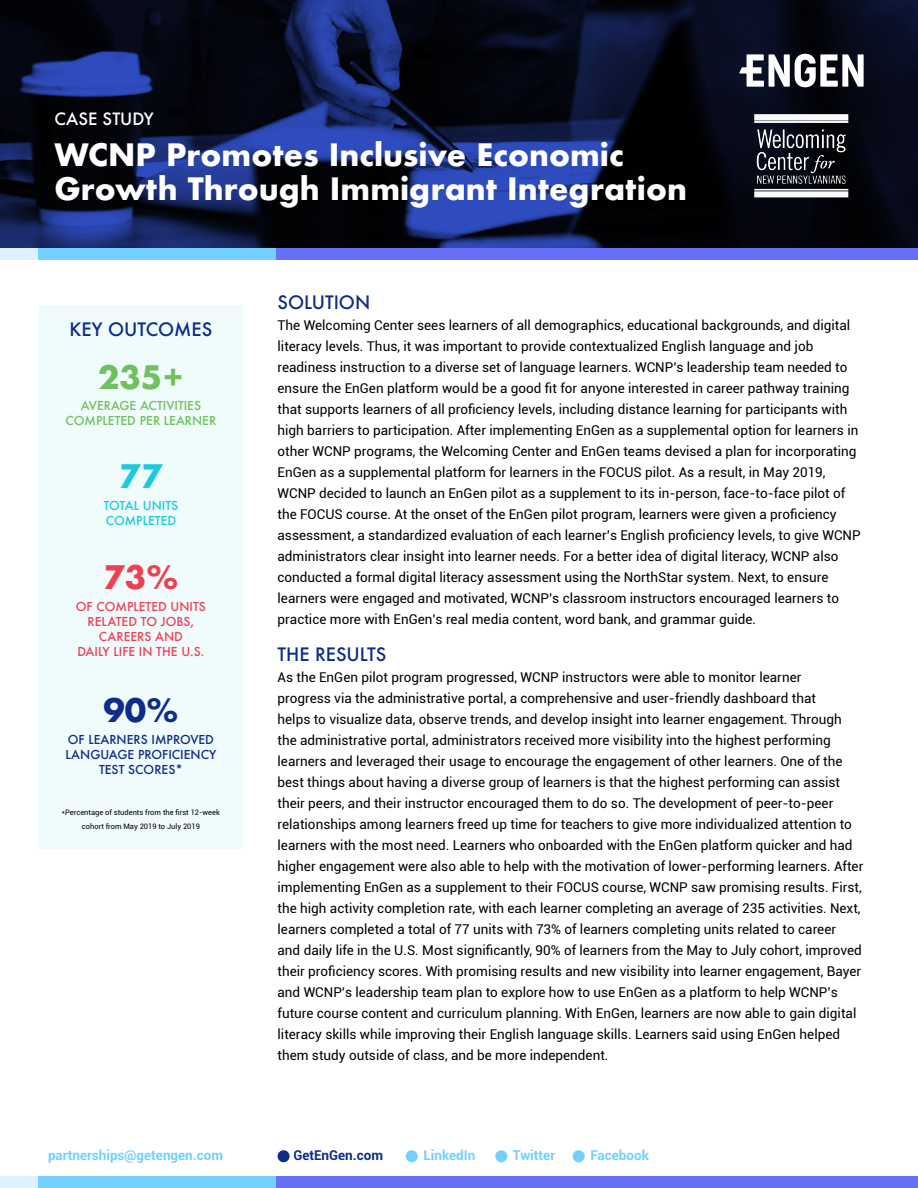
<style>
.page{position:relative;width:918px;height:1188px;background:#fff}
.page>*{position:absolute;margin:0;border:0;box-sizing:border-box;transform-origin:0 0}
.t1{font:700 31.5px "Futura";color:#72c05d}
.t2{font:700 31.5px "Futura";color:#ee4052}
.t3{font:700 31.5px "Futura";color:#0e2c89}
.t4{font:700 31.5px "Futura";color:#1bcbdd}
.t5{font:700 30px/34.5px "Futura";color:#fff}
.t6{font:500 18px "Futura";color:#0e2c89}
.t7{font:500 16.5px "Futura";color:#fff}
.t8{font:13.5px/21px "Roboto";color:#000}
.t9{font:700 13.5px "Roboto";color:#73d0ff}
.t10{font:700 13.5px "Roboto";color:#0e2c89}
.t11{font:500 12px/15px "Futura";color:#ee4052;text-align:center}
.t12{font:500 12px/15px "Futura";color:#0e2c89;text-align:center}
.t13{font:500 12px/15px "Futura";color:#72c05d;text-align:center}
.t14{font:500 12px/15px "Futura";color:#1bcbdd}
.t15{font:7.5px/13.5px "Roboto";color:#000;text-align:center}
</style>
<div class="page">
<img style="left:0;top:0;width:918px;height:248px">
<svg style="left:739px;top:54px;width:125px;height:33px"></svg>
<div style="left:39px;top:306px;width:204px;height:543px;background:#f0fbfc"></div>
<div style="left:248px;top:248px;width:670px;height:12px;background:#676ff6"></div>
<div style="left:0;top:248px;width:53px;height:12px;background:#dcf3ff"></div>
<div style="left:39px;top:248px;width:237px;height:12px;background:#73d0ff"></div>
<div style="left:248px;top:1176px;width:670px;height:12px;background:#676ff6"></div>
<div style="left:0;top:1176px;width:53px;height:12px;background:#dcf3ff"></div>
<div style="left:39px;top:1176px;width:237px;height:12px;background:#73d0ff"></div>
<div style="left:406px;top:1150px;width:12px;height:12px;background:#73d0ff;border-radius:50%"></div>
<div style="left:495px;top:1150px;width:12px;height:12px;background:#73d0ff;border-radius:50%"></div>
<div style="left:573px;top:1150px;width:12px;height:12px;background:#73d0ff;border-radius:50%"></div>
<div style="left:278px;top:1150px;width:12px;height:12px;background:#0e2c89;border-radius:50%"></div>
<img style="left:746px;top:108px;width:111px;height:96px">
<p class="t7" style="left:54px;top:107px;width:101px">CASE STUDY</p>
<h2 class="t5" style="left:54px;top:137px;width:634px">WCNP Promotes Inclusive Economic<br>Growth Through Immigrant Integration</h2>
<h3 class="t6" style="left:70px;top:317px;width:144px">KEY OUTCOMES</h3>
<h1 class="t1" style="left:98px;top:354px;width:87px">235+</h1>
<p class="t13" style="left:66px;top:398px;width:152px">AVERAGE ACTIVITIES<br>COMPLETED PER LEARNER</p>
<h1 class="t4" style="left:119px;top:454px;width:45px">77</h1>
<p class="t14" style="left:104px;top:498px;width:76px">TOTAL UNITS<br>COMPLETED</p>
<h1 class="t2" style="left:104px;top:554px;width:76px">73%</h1>
<p class="t11" style="left:76px;top:599px;width:132px">OF COMPLETED UNITS<br>RELATED TO JOBS,<br>CAREERS AND<br>DAILY LIFE IN THE U.S.</p>
<h1 class="t3" style="left:104px;top:688px;width:76px">90%</h1>
<p class="t12" style="left:65px;top:732px;width:153px">OF LEARNERS IMPROVED<br>LANGUAGE PROFICIENCY<br>TEST SCORES*</p>
<p class="t15" style="left:62px;top:805px;width:159px">*Percentage of students from the first 12-week cohort from May 2019 to July 2019</p>
<h3 class="t6" style="left:278px;top:290px;width:94px">SOLUTION</h3>
<p class="t8" style="left:278px;top:314px;width:585px">The Welcoming Center sees learners of all demographics, educational backgrounds, and digital literacy levels. Thus, it was important to provide contextualized English language and job readiness instruction to a diverse set of language learners. WCNP’s leadership team needed to ensure the EnGen platform would be a good fit for anyone interested in career pathway training that supports learners of all proficiency levels, including distance learning for participants with high barriers to participation. After implementing EnGen as a supplemental option for learners in other WCNP programs, the Welcoming Center and EnGen teams devised a plan for incorporating EnGen as a supplemental platform for learners in the FOCUS pilot. As a result, in May 2019, WCNP decided to launch an EnGen pilot as a supplement to its in-person, face-to-face pilot of the FOCUS course. At the onset of the EnGen pilot program, learners were given a proficiency assessment, a standardized evaluation of each learner’s English proficiency levels, to give WCNP administrators clear insight into learner needs. For a better idea of digital literacy, WCNP also conducted a formal digital literacy assessment using the NorthStar system. Next, to ensure learners were engaged and motivated, WCNP’s classroom instructors encouraged learners to practice more with EnGen’s real media content, word bank, and grammar guide.</p>
<h3 class="t6" style="left:278px;top:642px;width:110px">THE RESULTS</h3>
<p class="t8" style="left:278px;top:666px;width:587px">As the EnGen pilot program progressed, WCNP instructors were able to monitor learner<br>progress via the administrative portal, a comprehensive and user-friendly dashboard that<br>helps to visualize data, observe trends, and develop insight into learner engagement. Through the administrative portal, administrators received more visibility into the highest performing learners and leveraged their usage to encourage the engagement of other learners. One of the best things about having a diverse group of learners is that the highest performing can assist their peers, and their instructor encouraged them to do so. The development of peer-to-peer relationships among learners freed up time for teachers to give more individualized attention to learners with the most need. Learners who onboarded with the EnGen platform quicker and had higher engagement were also able to help with the motivation of lower-performing learners. After implementing EnGen as a supplement to their FOCUS course, WCNP saw promising results. First, the high activity completion rate, with each learner completing an average of 235 activities. Next, learners completed a total of 77 units with 73% of learners completing units related to career<br>and daily life in the U.S. Most significantly, 90% of learners from the May to July cohort, improved their proficiency scores. With promising results and new visibility into learner engagement, Bayer and WCNP’s leadership team plan to explore how to use EnGen as a platform to help WCNP’s future course content and curriculum planning. With EnGen, learners are now able to gain digital literacy skills while improving their English language skills. Learners said using EnGen helped them study outside of class, and be more independent.</p>
<p class="t9" style="left:48px;top:1146px;width:177px">partnerships@getengen.com</p>
<p class="t10" style="left:293px;top:1146px;width:91px">GetEnGen.com</p>
<p class="t9" style="left:423px;top:1146px;width:54px">LinkedIn</p>
<p class="t9" style="left:513px;top:1146px;width:44px">Twitter</p>
<p class="t9" style="left:590px;top:1146px;width:60px">Facebook</p>
</div>
